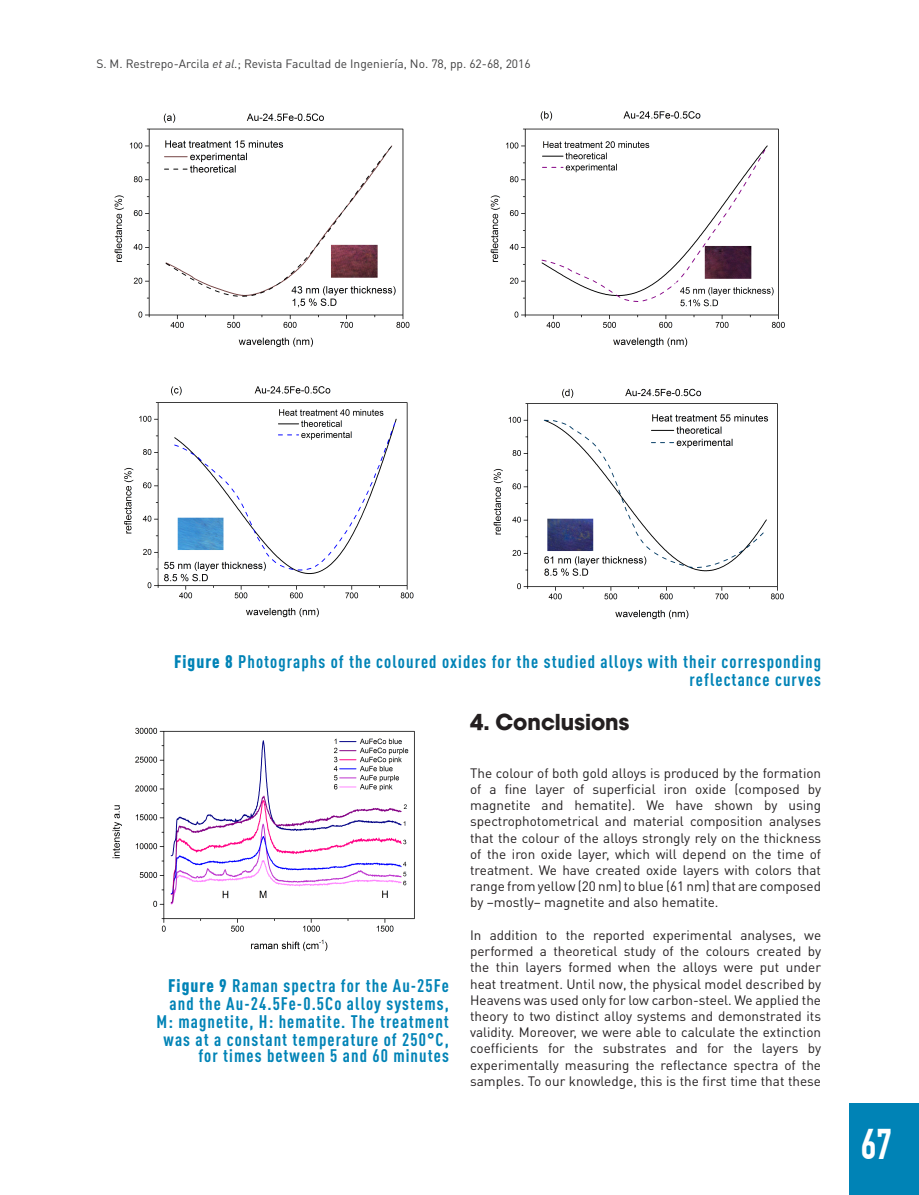
<style>
.page{position:relative;width:919px;height:1195px;background:#fff}
.page>*{position:absolute;margin:0;border:0;box-sizing:border-box;transform-origin:0 0}
.t1{font:700 42px "DIN Condensed";color:#fff}
.t2{font:700 24px "Avant Garde Md ITC";color:#231f20}
.Tablas_Graficos{font:700 condensed 18px/18px "DIN Pro";letter-spacing:.06em;color:#0083b6;text-align:right}
.t3{font:13.5px/16.2px "DIN Pro";color:#231f20;text-align:justify}
.t4{font:12px "DIN Pro";color:#3e3e3f}
.s1{font-style:italic}
.s2{font-weight:900}
</style>
<div class="page">
<div style="left:849px;top:1103px;width:69px;height:92px;background:#0083b6"></div>
<img style="left:112px;top:727px;width:303px;height:224px">
<img style="left:493px;top:388px;width:291px;height:232px">
<img style="left:124px;top:386px;width:290px;height:232px">
<img style="left:114px;top:113px;width:296px;height:234px">
<img style="left:490px;top:111px;width:295px;height:236px">
<p class="t4" style="left:96px;top:55px;width:436px">S. M. Restrepo-Arcila <span class="s1">et al</span>.; Revista Facultad de Ingeniería, No. 78, pp. 62-68, 2016</p>
<p class="Tablas_Graficos" style="left:174px;top:651px;width:648px"><span class="s2">Figure 8</span> Photographs of the coloured oxides for the studied alloys with their corresponding reflectance curves</p>
<p class="Tablas_Graficos" style="left:156px;top:975px;width:294px"><span class="s2">Figure 9</span> Raman spectra for the Au-25Fe and the Au-24.5Fe-0.5Co alloy systems, M: magnetite, H: hematite. The treatment was at a constant temperature of 250°C,</p>
<p class="Tablas_Graficos" style="left:198px;top:1045px;width:252px">for times between 5 and 60 minutes</p>
<p class="t2" style="left:470px;top:708px;width:161px">4. Conclusions</p>
<p class="t3" style="left:470px;top:764px;width:352px">The colour of both gold alloys is produced by the formation of a fine layer of superficial iron oxide (composed by magnetite and hematite). We have shown by using spectrophotometrical and material composition analyses that the colour of the alloys strongly rely on the thickness of the iron oxide layer, which will depend on the time of treatment. We have created oxide layers with colors that range from yellow (20 nm) to blue (61 nm) that are composed by –mostly– magnetite and also hematite.</p>
<p class="t3" style="left:470px;top:926px;width:352px">In addition to the reported experimental analyses, we performed a theoretical study of the colours created by the thin layers formed when the alloys were put under heat treatment. Until now, the physical model described by Heavens was used only for low carbon-steel. We applied the theory to two distinct alloy systems and demonstrated its validity. Moreover, we were able to calculate the extinction coefficients for the substrates and for the layers by experimentally measuring the reflectance spectra of the samples. To our knowledge, this is the first time that these</p>
<h1 class="t1" style="left:860px;top:1120px;width:33px">67</h1>
</div>
